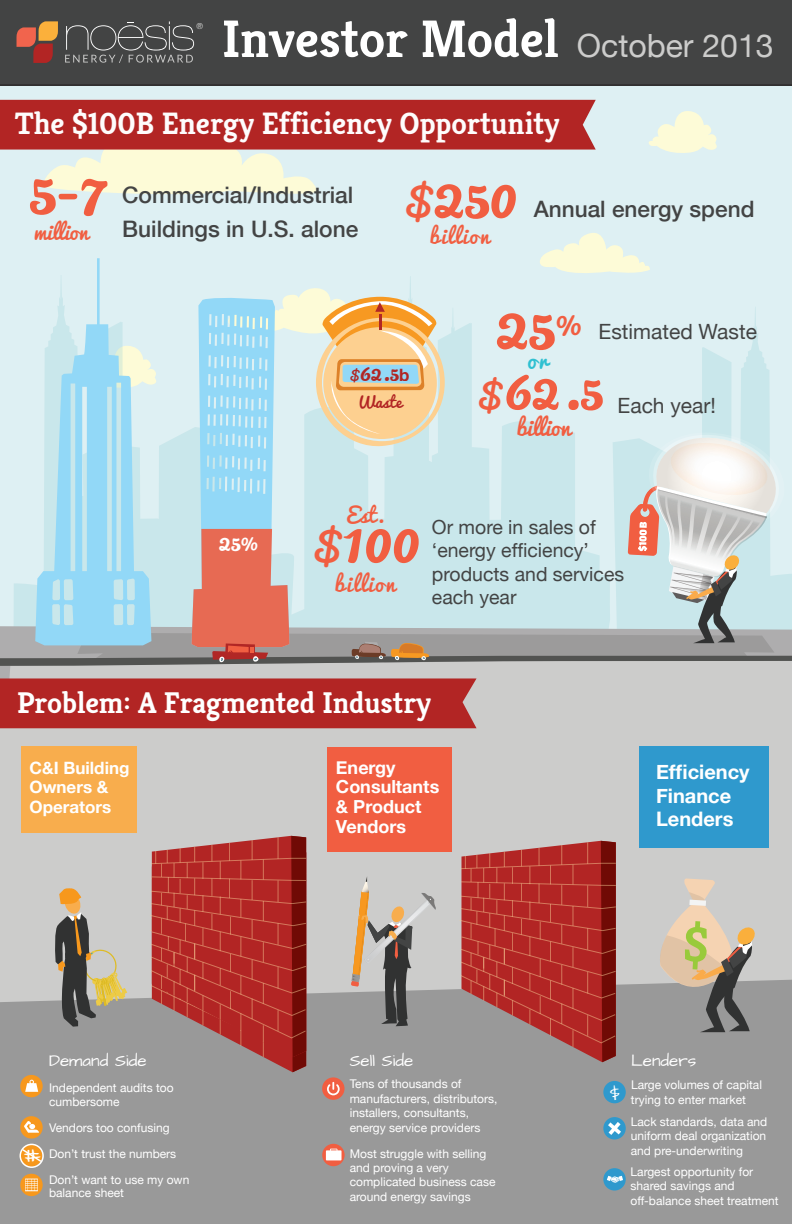
<style>
.page{position:relative;width:792px;height:1224px;background:#fff}
.page>*{position:absolute;margin:0;border:0;box-sizing:border-box;transform-origin:0 0}
.t1{font:70px "Pacifico";color:#f15e41}
.t2{font:69px "Pacifico";color:#f15e41}
.t3{font:66px "Pacifico";color:#f15e41}
.t4{font:65px "Pacifico";color:#f15e41}
.t5{font:59.4px "Pacifico";color:#f15e41}
.t6{font:700 52.8px "Kreon";color:#fff}
.t7{font:700 31px "Kreon";color:#fff}
.t8{font:700 30px "Kreon";color:#fff}
.t9{font:27px "Architects Daughter";color:#fff}
.t10{font:25.2px "Pacifico";color:#fff}
.t11{font:23.9px "Pacifico";color:#f15e41}
.t12{font:23.3px "Pacifico";color:#b12725}
.t13{font:500 22.7px/34.1px "Helvetica Neue";color:#434444}
.t14{font:500 22.6px "Helvetica Neue";color:#434444}
.t15{font:22px "Pacifico";color:#f15e41}
.t16{font:22px "Pacifico";color:#2fc0d1}
.t17{font:21px "Helvetica Neue";color:#434444}
.t18{font:21px "Pacifico";letter-spacing:.07em;color:#f15e41}
.t19{font:20.8px "Pacifico";color:#f15e41}
.t20{font:20.7px "Pacifico";letter-spacing:.07em;color:#f15e41}
.t21{font:700 20px/23.8px "Helvetica Neue";color:#fff}
.t22{font:19.4px/23.3px "Helvetica Neue";color:#434444}
.t23{font:700 18px/19.7px "Helvetica Neue";color:#fff}
.t24{font:700 17px/19.4px "Helvetica Neue";color:#fff}
.t25{font:17px "Architects Daughter";color:#fff}
.t26{font:15.9px "Pacifico";color:#b22524}
.t27{font:12px/14.4px "Helvetica Neue";color:#fff}
.t28{font:8.3px "Helvetica Neue";color:#cccccb}
.s1{font-family:"Helvetica Neue";font-weight:400;font-size:32px;color:#cccccb}
.s2{font-size:59.6px}
.s3{font-size:65.3px}
.s4{font-size:38.6px}
.s5{font-size:15.9px}
.s6{font-size:13.4px}
.s7{font-family:"Helvetica Neue";font-weight:700;font-size:17px}
.s8{font-size:34.1px}
.s9{font-size:39.2px}
</style>
<div class="page">
<div style="left:0;top:44px;width:792px;height:589px;background:#def0f3"></div>
<div style="left:0;top:0;width:792px;height:85px;background:#434444"></div>
<svg style="left:540px;top:233px;width:110px;height:40px"></svg>
<svg style="left:649px;top:111px;width:68px;height:42px"></svg>
<div style="left:5px;top:666px;width:787px;height:17px;background:#cccccb"></div>
<div style="left:0;top:683px;width:792px;height:541px;background:#cccccb"></div>
<svg style="left:0;top:287px;width:792px;height:379px"></svg>
<div style="left:0;top:979px;width:792px;height:245px;background:#999"></div>
<svg style="left:54px;top:888px;width:73px;height:139px"></svg>
<img style="left:323px;top:979px;width:28px;height:33px">
<svg style="left:351px;top:877px;width:85px;height:149px"></svg>
<div style="left:22px;top:747px;width:115px;height:86px;background:#f8ad4d"></div>
<div style="left:327px;top:748px;width:124px;height:104px;background:#f15e41"></div>
<div style="left:639px;top:747px;width:130px;height:101px;background:#2f99cd"></div>
<div style="left:20px;top:1075px;width:23px;height:22px;background:#f7981d;border-radius:50%"></div>
<svg style="left:25px;top:1080px;width:13px;height:12px"></svg>
<div style="left:20px;top:1116px;width:23px;height:23px;background:#f7981d;border-radius:50%"></div>
<svg style="left:24px;top:1121px;width:15px;height:12px"></svg>
<svg style="left:20px;top:1144px;width:22px;height:23px"></svg>
<svg style="left:21px;top:1148px;width:22px;height:15px"></svg>
<div style="left:20px;top:1144px;width:24px;height:24px;border:2px solid #fff;border-radius:50%"></div>
<svg style="left:20px;top:1174px;width:23px;height:22px"></svg>
<svg style="left:25px;top:1179px;width:13px;height:12px"></svg>
<svg style="left:0;top:100px;width:596px;height:94px"></svg>
<div style="left:0;top:678px;width:477px;height:50px;background:#b22524"></div>
<div style="left:322px;top:1077px;width:23px;height:23px;background:#f15e41;border-radius:50%"></div>
<svg style="left:327px;top:1082px;width:13px;height:13px"></svg>
<svg style="left:322px;top:1144px;width:23px;height:22px"></svg>
<svg style="left:326px;top:1149px;width:16px;height:11px"></svg>
<svg style="left:17px;top:21px;width:41px;height:42px;background:#a0593d"></svg>
<svg style="left:65px;top:21px;width:129px;height:42px;background:#575858"></svg>
<div style="left:603px;top:1081px;width:23px;height:22px;background:#2f99cd;border-radius:50%"></div>
<div style="left:603px;top:1117px;width:23px;height:22px;background:#2f99cd;border-radius:50%"></div>
<svg style="left:608px;top:1122px;width:13px;height:13px"></svg>
<div style="left:603px;top:1168px;width:23px;height:23px;background:#2f99cd;border-radius:50%"></div>
<svg style="left:607px;top:1176px;width:16px;height:7px"></svg>
<svg style="left:150px;top:836px;width:156px;height:236px;background:#ac403d"></svg>
<svg style="left:459px;top:841px;width:157px;height:221px;background:#ab413e"></svg>
<svg style="left:654px;top:879px;width:102px;height:153px"></svg>
<p class="t28" style="left:197px;top:20px;width:8px">®</p>
<h3 class="t6" style="left:222px;top:6px;width:553px">Investor Model <span class="s1">October 2013</span></h3>
<h3 class="t7" style="left:15px;top:104px;width:546px">The $100B Energy Efficiency Opportunity</h3>
<h1 class="t1" style="left:28px;top:149px;width:72px">5<span class="s2">-</span><span class="s3">7</span></h1>
<h3 class="t19" style="left:34px;top:221px;width:56px">million</h3>
<h3 class="t13" style="left:122px;top:177px;width:238px">Commercial/Industrial<br>Buildings in U.S. alone</h3>
<h3 class="t4" style="left:402px;top:158px;width:117px"><span class="s4">$</span>250</h3>
<h3 class="t20" style="left:430px;top:225px;width:61px">billion</h3>
<h3 class="t14" style="left:534px;top:191px;width:222px">Annual energy spend</h3>
<h3 class="t10" style="left:219px;top:528px;width:40px">25<span class="s5">%</span></h3>
<h3 class="t12" style="left:348px;top:359px;width:63px"><span class="s6">$</span>62.5<span class="s7">b</span></h3>
<h3 class="t26" style="left:357px;top:393px;width:46px">Waste</h3>
<h2 class="t2" style="left:497px;top:285px;width:61px">25</h2>
<h3 class="t11" style="left:556px;top:314px;width:27px">%</h3>
<h3 class="t5" style="left:474px;top:355px;width:131px"><span class="s8">$</span>62.5</h3>
<h3 class="t15" style="left:517px;top:416px;width:55px">billion</h3>
<h3 class="t17" style="left:599px;top:317px;width:160px">Estimated Waste</h3>
<h3 class="t16" style="left:528px;top:348px;width:22px">or</h3>
<h3 class="t17" style="left:618px;top:391px;width:100px">Each year!</h3>
<h3 class="t18" style="left:347px;top:503px;width:39px">Est.</h3>
<h3 class="t3" style="left:310px;top:502px;width:112px"><span class="s9">$</span>100</h3>
<h3 class="t18" style="left:335px;top:572px;width:61px">billion</h3>
<h3 class="t22" style="left:432px;top:517px;width:194px">Or more in sales of ‘energy efficiency’ products and services each year</h3>
<h3 class="t8" style="left:17px;top:683px;width:416px">Problem: A Fragmented Industry</h3>
<h3 class="t24" style="left:29px;top:758px;width:102px">C&amp;I Building<br>Owners &amp;<br>Operators</h3>
<h3 class="t23" style="left:336px;top:759px;width:105px">Energy<br>Consultants &amp; Product<br>Vendors</h3>
<h3 class="t21" style="left:656px;top:760px;width:95px">Efficiency<br>Finance<br>Lenders</h3>
<h3 class="t9" style="left:23px;top:1140px;width:19px">#</h3>
<h3 class="t25" style="left:49px;top:1049px;width:99px">Demand Side</h3>
<p class="t27" style="left:49px;top:1081px;width:126px">Independent audits too cumbersome</p>
<p class="t27" style="left:49px;top:1116px;width:142px;line-height:26px">Vendors too confusing<br>Don’t trust the numbers<br>Don’t want to use my own</p>
<p class="t27" style="left:49px;top:1187px;width:76px">balance sheet</p>
<h3 class="t25" style="left:350px;top:1049px;width:65px">Sell Side</h3>
<p class="t27" style="left:350px;top:1078px;width:149px">Tens of thousands of manufacturers, distributors, installers, consultants, energy service providers</p>
<p class="t27" style="left:350px;top:1147px;width:147px">Most struggle with selling and proving a very complicated business case around energy savings</p>
<h3 class="t25" style="left:610px;top:1083px;width:11px">$</h3>
<h3 class="t25" style="left:631px;top:1049px;width:67px">Lenders</h3>
<p class="t27" style="left:631px;top:1079px;width:133px">Large volumes of capital trying to enter market</p>
<p class="t27" style="left:631px;top:1115px;width:138px;text-align:justify">Lack standards, data and uniform deal organization and pre-underwriting</p>
<p class="t27" style="left:631px;top:1165px;width:150px">Largest opportunity for shared savings and off-balance sheet treatment</p>
</div>
